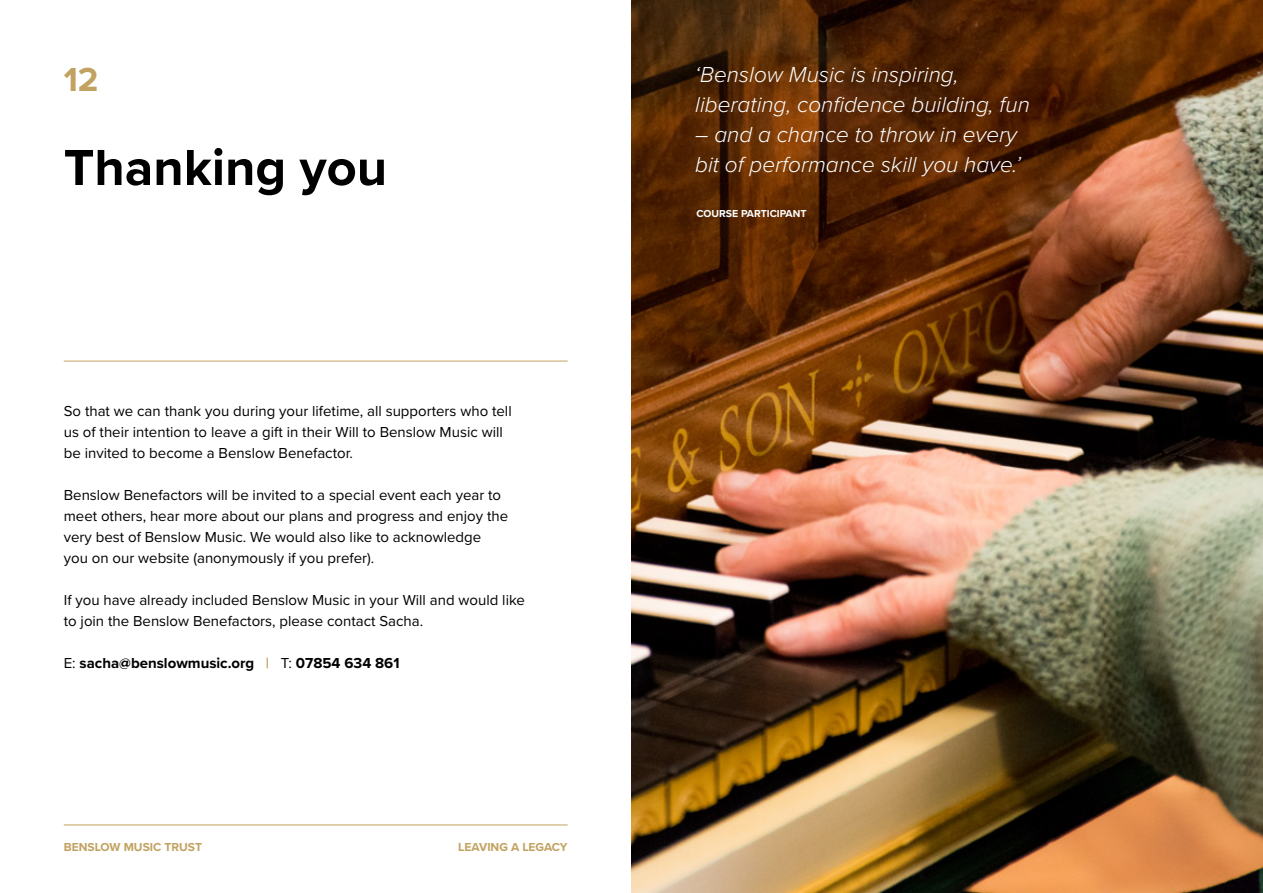
<style>
.page{position:relative;width:1263px;height:893px;background:#fff}
.page>*{position:absolute;margin:0;border:0;box-sizing:border-box;transform-origin:0 0}
.t1{font:700 52.5px "Proxima Nova";color:#000}
.t2{font:700 34.5px "Proxima Nova";color:#c2a260}
.t3{font:italic 300 22.5px/30px "Proxima Nova";color:#fff}
.t4{font:15px/21px "Proxima Nova";color:#000}
.t5{font:700 15px "Proxima Nova";color:#000}
.t6{font:700 12px "Proxima Nova";color:#c2a260}
.t7{font:700 10.5px "Proxima Nova";color:#fff}
.s1{font-weight:400}
.s2{color:#c2a260}
</style>
<div class="page">
<hr style="left:64px;top:361px;width:504px;height:1px;background:#c2a260">
<hr style="left:64px;top:825px;width:504px;height:1px;background:#c2a260">
<img style="left:631px;top:0;width:632px;height:893px">
<h2 class="t2" style="left:64px;top:54px;width:36px">12</h2>
<h3 class="t3" style="left:695px;top:58px;width:336px">‘Benslow Music is inspiring, liberating, confidence building, fun</h3>
<h3 class="t3" style="left:695px;top:118px;width:327px">– and a chance to throw in every bit of performance skill you have.’</h3>
<p class="t7" style="left:696px;top:206px;width:112px">COURSE PARTICIPANT</p>
<h1 class="t1" style="left:64px;top:128px;width:325px">Thanking you</h1>
<p class="t4" style="left:64px;top:400px;width:449px">So that we can thank you during your lifetime, all supporters who tell us of their intention to leave a gift in their Will to Benslow Music will be invited to become a Benslow Benefactor.</p>
<p class="t4" style="left:64px;top:484px;width:446px">Benslow Benefactors will be invited to a special event each year to meet others, hear more about our plans and progress and enjoy the very best of Benslow Music. We would also like to acknowledge you on our website (anonymously if you prefer).</p>
<p class="t4" style="left:64px;top:589px;width:463px">If you have already included Benslow Music in your Will and would like to join the Benslow Benefactors, please contact Sacha.</p>
<p class="t5" style="left:64px;top:652px;width:337px"><span class="s1">E:</span> sacha@benslowmusic.org <span class="s2">|</span> <span class="s1">T:</span> 07854 634 861</p>
<p class="t6" style="left:64px;top:838px;width:140px">BENSLOW MUSIC TRUST</p>
<p class="t6" style="left:458px;top:838px;width:111px">LEAVING A LEGACY</p>
</div>
